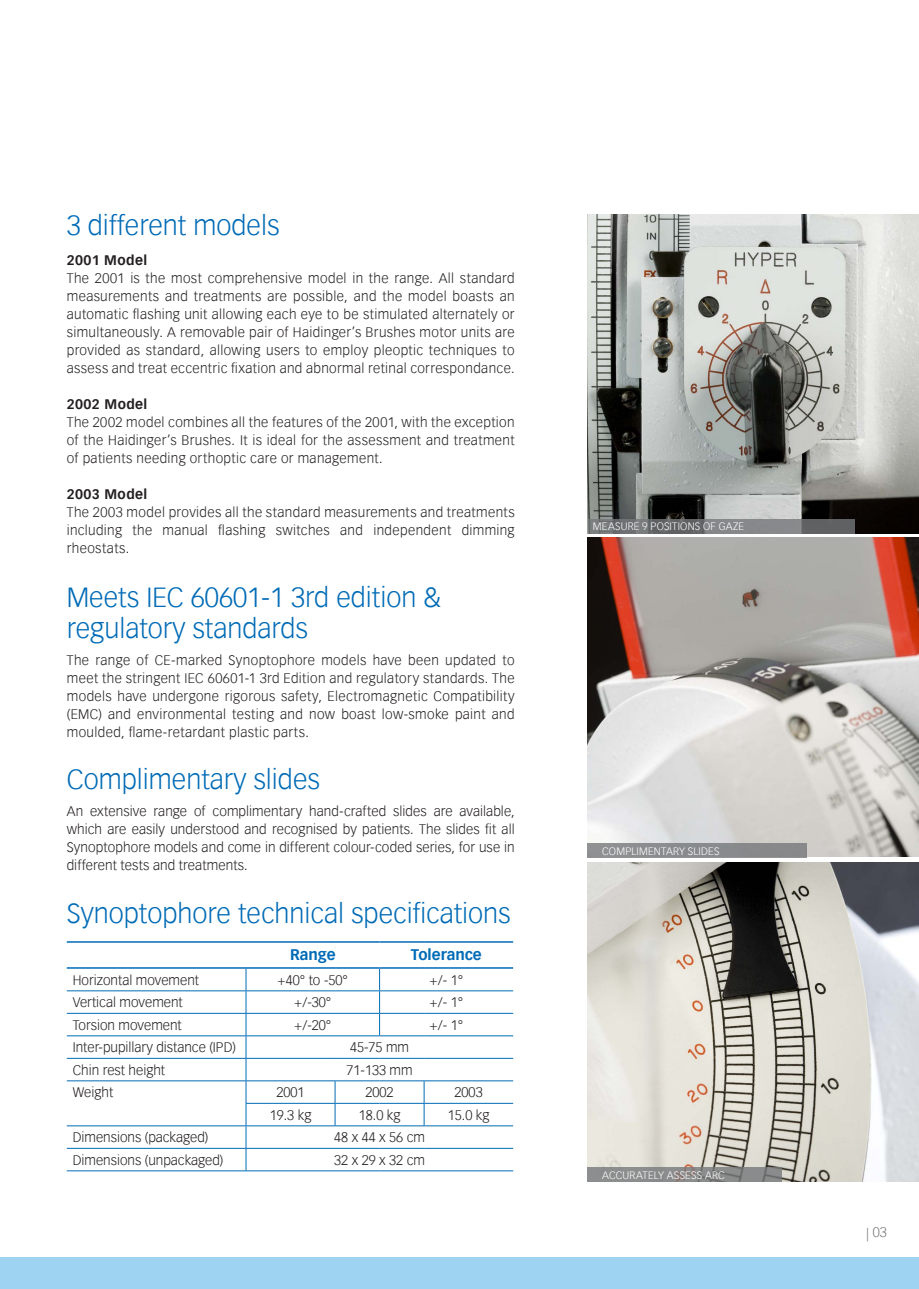
<style>
.page{position:relative;width:919px;height:1289px;background:#fff}
.page>*{position:absolute;margin:0;border:0;box-sizing:border-box;transform-origin:0 0}
.t1{font:300 27px/31.5px "Vectora Com";color:#006bb6}
.t2{font:700 15px "Vectora Com";color:#006bb6}
._10_title_medium_blu{font:300 13.5px/18px "Vectora Com";letter-spacing:.01em;color:#231f20;text-align:justify}
._10_title_medium_blu-2{font:700 13.5px "Vectora Com";letter-spacing:.03em;color:#231f20}
.t3{font:300 13.5px "Vectora Com";color:#76787b}
._8_caption{font:300 10.5px "Vectora Com";letter-spacing:.02em;color:#fff}
</style>
<div class="page">
<div style="left:0;top:1257px;width:918px;height:31px;background:#9ed3f1"></div>
<img style="left:587px;top:862px;width:331px;height:319px">
<img style="left:587px;top:538px;width:331px;height:319px">
<img style="left:587px;top:214px;width:331px;height:319px">
<svg style="left:587px;top:519px;width:267px;height:14px;background:#727476"></svg>
<div style="left:587px;top:843px;width:219px;height:14px;background:#898b8e"></div>
<svg style="left:587px;top:1167px;width:195px;height:14px;background:#888"></svg>
<hr style="left:246px;top:990px;width:89px;height:1px;background:#006bb6">
<hr style="left:335px;top:990px;width:44px;height:1px;background:#006bb6">
<hr style="left:379px;top:990px;width:45px;height:1px;background:#006bb6">
<hr style="left:424px;top:990px;width:89px;height:1px;background:#006bb6">
<hr style="left:67px;top:1012px;width:179px;height:1px;background:#006bb6">
<hr style="left:246px;top:1012px;width:89px;height:1px;background:#006bb6">
<hr style="left:335px;top:1012px;width:44px;height:1px;background:#006bb6">
<hr style="left:379px;top:1012px;width:45px;height:1px;background:#006bb6">
<svg style="left:379px;top:968px;width:1px;height:67px"></svg>
<hr style="left:424px;top:1012px;width:89px;height:1px;background:#006bb6">
<hr style="left:67px;top:1035px;width:179px;height:1px;background:#006bb6">
<hr style="left:246px;top:1035px;width:89px;height:1px;background:#006bb6">
<hr style="left:335px;top:1035px;width:44px;height:1px;background:#006bb6">
<hr style="left:379px;top:1035px;width:45px;height:1px;background:#006bb6">
<hr style="left:424px;top:1035px;width:89px;height:1px;background:#006bb6">
<hr style="left:67px;top:1057px;width:179px;height:1px;background:#006bb6">
<hr style="left:246px;top:1057px;width:89px;height:1px;background:#006bb6">
<hr style="left:335px;top:1057px;width:44px;height:1px;background:#006bb6">
<hr style="left:379px;top:1057px;width:45px;height:1px;background:#006bb6">
<hr style="left:424px;top:1057px;width:89px;height:1px;background:#006bb6">
<hr style="left:67px;top:1080px;width:179px;height:1px;background:#006bb6">
<hr style="left:246px;top:1080px;width:89px;height:1px;background:#006bb6">
<hr style="left:335px;top:1080px;width:44px;height:1px;background:#006bb6">
<hr style="left:379px;top:1080px;width:45px;height:1px;background:#006bb6">
<hr style="left:424px;top:1080px;width:89px;height:1px;background:#006bb6">
<hr style="left:245px;top:1102px;width:90px;height:1px;background:#006bb6">
<hr style="left:335px;top:1102px;width:44px;height:1px;background:#006bb6">
<svg style="left:334px;top:1081px;width:1px;height:44px"></svg>
<hr style="left:379px;top:1102px;width:45px;height:1px;background:#006bb6">
<hr style="left:424px;top:1102px;width:89px;height:1px;background:#006bb6">
<svg style="left:423px;top:1081px;width:1px;height:44px"></svg>
<hr style="left:67px;top:1125px;width:179px;height:1px;background:#006bb6">
<hr style="left:246px;top:1125px;width:89px;height:1px;background:#006bb6">
<hr style="left:335px;top:1125px;width:44px;height:1px;background:#006bb6">
<hr style="left:379px;top:1125px;width:45px;height:1px;background:#006bb6">
<hr style="left:424px;top:1125px;width:89px;height:1px;background:#006bb6">
<hr style="left:246px;top:1147px;width:89px;height:1px;background:#006bb6">
<hr style="left:335px;top:1147px;width:44px;height:1px;background:#006bb6">
<hr style="left:379px;top:1147px;width:45px;height:1px;background:#006bb6">
<hr style="left:424px;top:1147px;width:89px;height:1px;background:#006bb6">
<hr style="left:246px;top:1170px;width:89px;height:1px;background:#006bb6">
<hr style="left:335px;top:1170px;width:44px;height:1px;background:#006bb6">
<hr style="left:379px;top:1170px;width:45px;height:1px;background:#006bb6">
<hr style="left:424px;top:1170px;width:89px;height:1px;background:#006bb6">
<hr style="left:67px;top:990px;width:179px;height:1px;background:#006bb6">
<hr style="left:67px;top:941px;width:179px;height:1px;background:#006bb6">
<hr style="left:246px;top:941px;width:89px;height:1px;background:#006bb6">
<hr style="left:335px;top:941px;width:44px;height:1px;background:#006bb6">
<hr style="left:379px;top:941px;width:45px;height:1px;background:#006bb6">
<hr style="left:424px;top:941px;width:89px;height:1px;background:#006bb6">
<hr style="left:67px;top:967px;width:179px;height:1px;background:#006bb6">
<hr style="left:246px;top:967px;width:89px;height:1px;background:#006bb6">
<hr style="left:335px;top:967px;width:44px;height:1px;background:#006bb6">
<hr style="left:379px;top:967px;width:45px;height:1px;background:#006bb6">
<hr style="left:424px;top:967px;width:89px;height:1px;background:#006bb6">
<hr style="left:67px;top:1147px;width:179px;height:1px;background:#006bb6">
<svg style="left:245px;top:968px;width:1px;height:202px"></svg>
<hr style="left:67px;top:1170px;width:179px;height:1px;background:#006bb6">
<p class="t1" style="left:67px;top:210px;width:214px">3 different models</p>
<p class="_10_title_medium_blu-2" style="left:67px;top:252px;width:82px">2001 Model</p>
<p class="_10_title_medium_blu" style="left:67px;top:269px;width:449px">The 2001 is the most comprehensive model in the range. All standard measurements and treatments are possible, and the model boasts an automatic flashing unit allowing each eye to be stimulated alternately or simultaneously. A removable pair of Haidinger’s Brushes motor units are provided as standard, allowing users to employ pleoptic techniques to assess and treat eccentric fixation and abnormal retinal correspondance.</p>
<p class="_10_title_medium_blu-2" style="left:67px;top:396px;width:82px">2002 Model</p>
<p class="_10_title_medium_blu" style="left:67px;top:413px;width:449px">The 2002 model combines all the features of the 2001, with the exception of the Haidinger’s Brushes. It is ideal for the assessment and treatment of patients needing orthoptic care or management.</p>
<p class="_10_title_medium_blu-2" style="left:67px;top:486px;width:82px">2003 Model</p>
<p class="_10_title_medium_blu" style="left:67px;top:503px;width:449px">The 2003 model provides all the standard measurements and treatments including the manual flashing switches and independent dimming rheostats.</p>
<p class="t1" style="left:67px;top:581px;width:375px">Meets IEC 60601-1 3rd edition &amp; regulatory standards</p>
<p class="_10_title_medium_blu" style="left:67px;top:650px;width:449px">The range of CE-marked Synoptophore models have been updated to meet the stringent IEC 60601-1 3rd Edition and regulatory standards. The models have undergone rigorous safety, Electromagnetic Compatibility (EMC) and environmental testing and now boast low-smoke paint and moulded, flame-retardant plastic parts.</p>
<p class="t1" style="left:67px;top:763px;width:255px">Complimentary slides</p>
<p class="_10_title_medium_blu" style="left:67px;top:801px;width:449px">An extensive range of complimentary hand-crafted slides are available, which are easily understood and recognised by patients. The slides fit all Synoptophore models and come in different colour-coded series, for use in different tests and treatments.</p>
<p class="t1" style="left:67px;top:897px;width:445px">Synoptophore technical specifications</p>
<p class="t2" style="left:290px;top:945px;width:47px">Range</p>
<p class="t2" style="left:411px;top:945px;width:72px">Tolerance</p>
<p class="_10_title_medium_blu" style="left:73px;top:971px;width:128px">Horizontal movement</p>
<p class="_10_title_medium_blu" style="left:277px;top:971px;width:72px">+40° to -50°</p>
<p class="_10_title_medium_blu" style="left:429px;top:971px;width:35px">+/- 1°</p>
<p class="_10_title_medium_blu" style="left:73px;top:993px;width:112px">Vertical movement</p>
<p class="_10_title_medium_blu" style="left:294px;top:993px;width:39px">+/-30°</p>
<p class="_10_title_medium_blu" style="left:429px;top:993px;width:35px">+/- 1°</p>
<p class="_10_title_medium_blu" style="left:73px;top:1016px;width:111px">Torsion movement</p>
<p class="_10_title_medium_blu" style="left:294px;top:1016px;width:39px">+/-20°</p>
<p class="_10_title_medium_blu" style="left:429px;top:1016px;width:35px">+/- 1°</p>
<p class="_10_title_medium_blu" style="left:73px;top:1038px;width:165px">Inter-pupillary distance (IPD)</p>
<p class="_10_title_medium_blu" style="left:350px;top:1038px;width:61px">45-75 mm</p>
<p class="_10_title_medium_blu" style="left:73px;top:1061px;width:94px">Chin rest height</p>
<p class="_10_title_medium_blu" style="left:346px;top:1061px;width:68px">71-133 mm</p>
<p class="_10_title_medium_blu" style="left:73px;top:1083px;width:42px">Weight</p>
<p class="_10_title_medium_blu" style="left:276px;top:1083px;width:30px">2001</p>
<p class="_10_title_medium_blu" style="left:365px;top:1083px;width:30px">2002</p>
<p class="_10_title_medium_blu" style="left:454px;top:1083px;width:30px">2003</p>
<p class="_10_title_medium_blu" style="left:270px;top:1105px;width:43px">19.3 kg</p>
<p class="_10_title_medium_blu" style="left:359px;top:1105px;width:43px">18.0 kg</p>
<p class="_10_title_medium_blu" style="left:448px;top:1105px;width:43px">15.0 kg</p>
<p class="_10_title_medium_blu" style="left:73px;top:1128px;width:137px">Dimensions (packaged)</p>
<p class="_10_title_medium_blu" style="left:334px;top:1128px;width:92px">48 x 44 x 56 cm</p>
<p class="_10_title_medium_blu" style="left:73px;top:1150px;width:152px">Dimensions (unpackaged)</p>
<p class="_10_title_medium_blu" style="left:334px;top:1150px;width:92px">32 x 29 x 32 cm</p>
<p class="_8_caption" style="left:593px;top:519px;width:153px">MEASURE 9 POSITIONS OF GAZE</p>
<p class="_8_caption" style="left:602px;top:844px;width:119px">COMPLIMENTARY SLIDES</p>
<p class="_8_caption" style="left:602px;top:1168px;width:124px">ACCURATELY ASSESS ARC</p>
<p class="t3" style="left:866px;top:1224px;width:22px">| 03</p>
</div>
